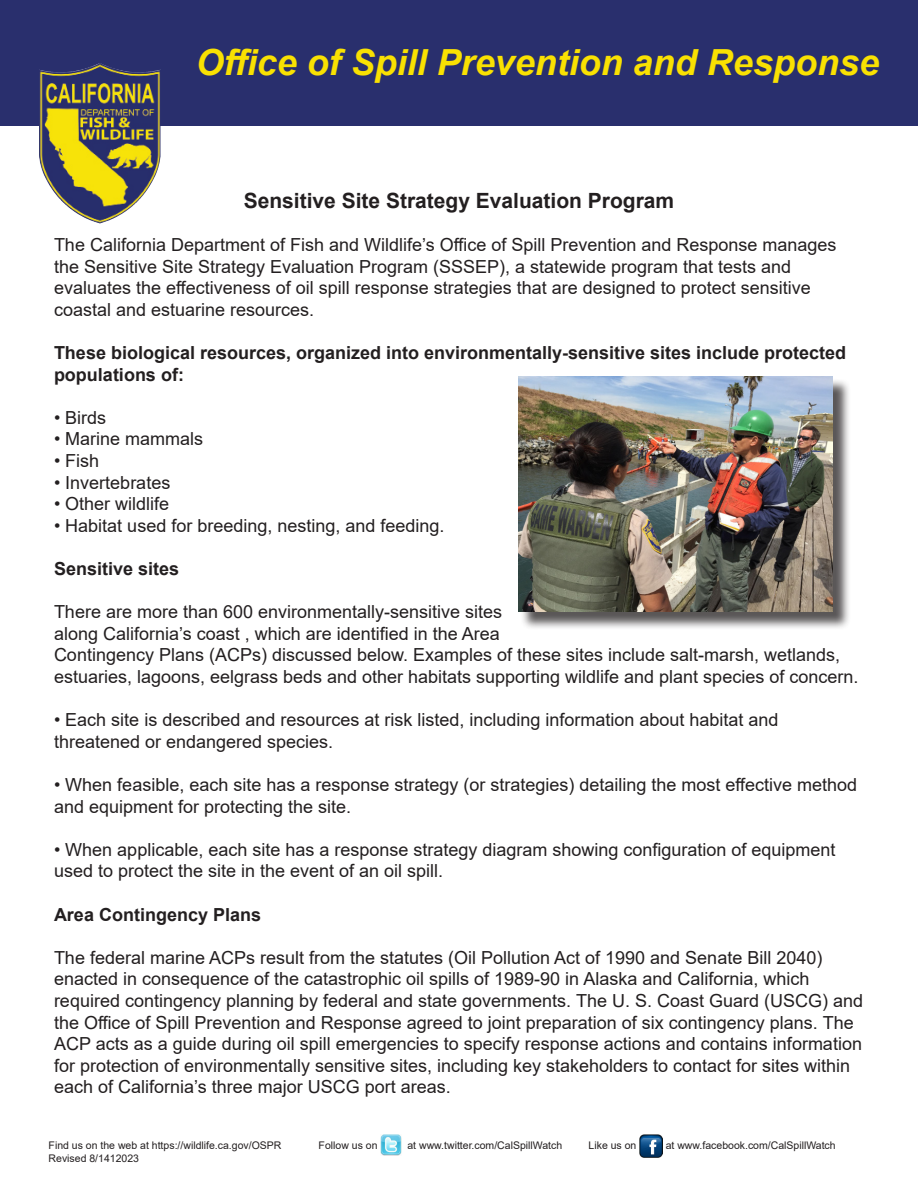
<style>
.page{position:relative;width:918px;height:1188px;background:#fff}
.page>*{position:absolute;margin:0;border:0;box-sizing:border-box;transform-origin:0 0}
.t1{font:italic 700 36px "Arial";color:#f9e102}
.t2{font:700 21px "Arial";color:#231f20}
.t3{font:18px/21.6px "Arial";color:#231f20}
.t4{font:700 18px/21.6px "Arial";color:#231f20}
.t5{font:10.5px "Arial";color:#231f20}
</style>
<div class="page">
<img style="left:380px;top:1134px;width:22px;height:22px">
<img style="left:639px;top:1134px;width:24px;height:23px">
<div style="left:0;top:0;width:918px;height:126px;background:#292f6d"></div>
<img style="left:39px;top:64px;width:59px;height:151px">
<div style="left:521px;top:378px;width:330px;height:253px;background:#231f20;opacity:.75"></div>
<img style="left:518px;top:376px;width:315px;height:236px">
<p class="t1" style="left:196px;top:38px;width:685px">Office of Spill Prevention and Response</p>
<p class="t2" style="left:244px;top:186px;width:432px">Sensitive Site Strategy Evaluation Program</p>
<p class="t3" style="left:54px;top:234px;width:784px">The California Department of Fish and Wildlife’s Office of Spill Prevention and Response manages the Sensitive Site Strategy Evaluation Program (SSSEP), a statewide program that tests and evaluates the effectiveness of oil spill response strategies that are designed to protect sensitive coastal and estuarine resources.</p>
<p class="t4" style="left:54px;top:342px;width:794px">These biological resources, organized into environmentally-sensitive sites include protected populations of:</p>
<p class="t3" style="left:54px;top:407px;width:54px">• Birds</p>
<p class="t3" style="left:54px;top:428px;width:151px">• Marine mammals</p>
<p class="t3" style="left:54px;top:450px;width:47px">• Fish</p>
<p class="t3" style="left:54px;top:471px;width:118px">• Invertebrates</p>
<p class="t3" style="left:54px;top:493px;width:117px">• Other wildlife</p>
<p class="t3" style="left:54px;top:515px;width:392px">• Habitat used for breeding, nesting, and feeding.</p>
<p class="t4" style="left:54px;top:558px;width:127px">Sensitive sites</p>
<p class="t3" style="left:54px;top:601px;width:806px">There are more than 600 environmentally-sensitive sites<br>along California’s coast , which are identified in the Area<br>Contingency Plans (ACPs) discussed below. Examples of these sites include salt-marsh, wetlands, estuaries, lagoons, eelgrass beds and other habitats supporting wildlife and plant species of concern.</p>
<p class="t3" style="left:54px;top:709px;width:726px">• Each site is described and resources at risk listed, including information about habitat and threatened or endangered species.</p>
<p class="t3" style="left:54px;top:774px;width:805px">• When feasible, each site has a response strategy (or strategies) detailing the most effective method and equipment for protecting the site.</p>
<p class="t3" style="left:54px;top:839px;width:783px">• When applicable, each site has a response strategy diagram showing configuration of equipment</p>
<p class="t3" style="left:54px;top:860px;width:391px">used to protect the site in the event of an oil spill.</p>
<p class="t4" style="left:54px;top:904px;width:209px">Area Contingency Plans</p>
<p class="t3" style="left:54px;top:947px;width:811px">The federal marine ACPs result from the statutes (Oil Pollution Act of 1990 and Senate Bill 2040) enacted in consequence of the catastrophic oil spills of 1989-90 in Alaska and California, which required contingency planning by federal and state governments. The U. S. Coast Guard (USCG) and the Office of Spill Prevention and Response agreed to joint preparation of six contingency plans. The ACP acts as a guide during oil spill emergencies to specify response actions and contains information for protection of environmentally sensitive sites, including key stakeholders to contact for sites within each of California’s three major USCG port areas.</p>
<p class="t5" style="left:49px;top:1138px;width:234px">Find us on the web at https://wildlife.ca.gov/OSPR</p>
<p class="t5" style="left:319px;top:1138px;width:60px">Follow us on</p>
<p class="t5" style="left:407px;top:1138px;width:156px">at www.twitter.com/CalSpillWatch</p>
<p class="t5" style="left:589px;top:1138px;width:49px">Like us on</p>
<p class="t5" style="left:666px;top:1138px;width:172px">at www.facebook.com/CalSpillWatch</p>
<p class="t5" style="left:49px;top:1151px;width:92px">Revised 8/1412023</p>
</div>
